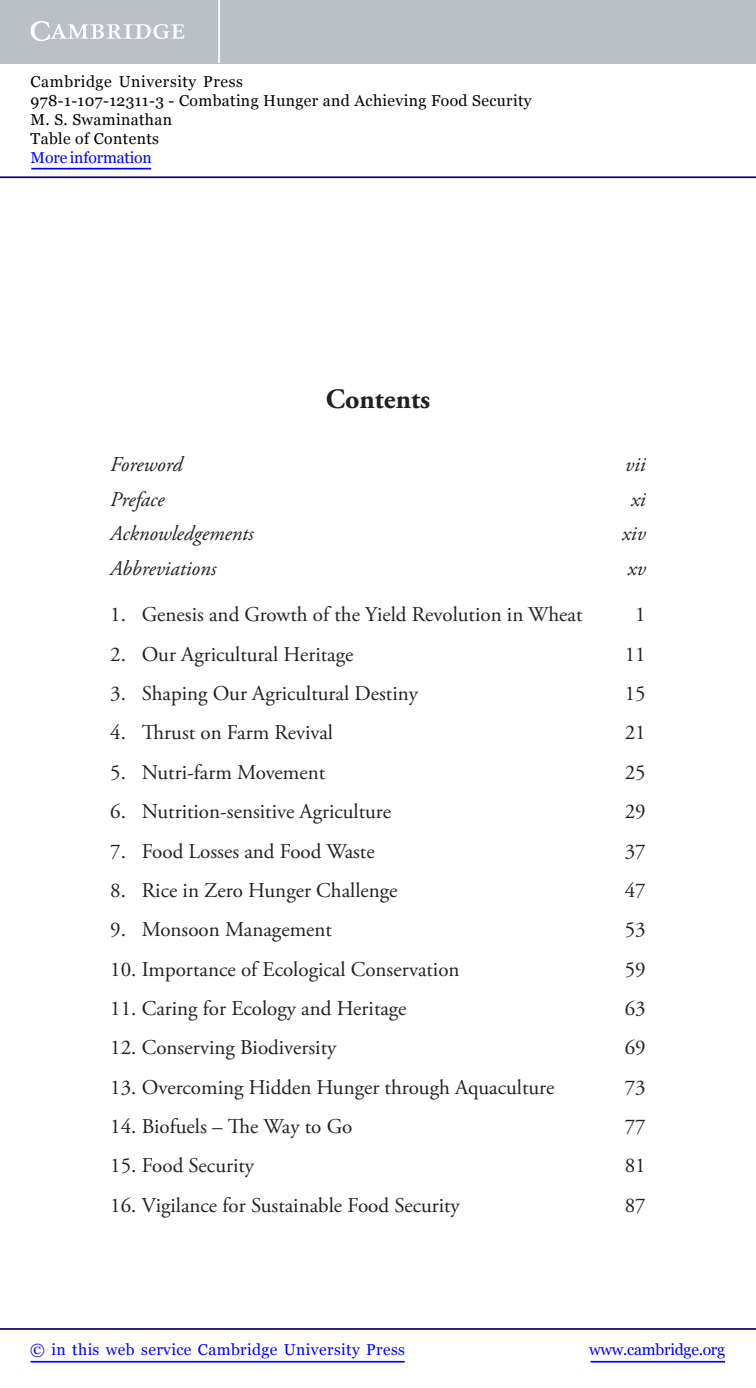
<style>
.page{position:relative;width:756px;height:1388px;background:#fff}
.page>*{position:absolute;margin:0;border:0;box-sizing:border-box;transform-origin:0 0}
.t1{font:700 28px "Adobe Garamond Pro";color:#231f20}
.t2{font:21px "Adobe Garamond Pro";color:#231f20}
.t3{font:italic 21px "Adobe Garamond Pro";color:#231f20}
.t4{font:15.75px/18.9px "Georgia";letter-spacing:.025em;color:#000}
.t5{font:15.75px "Georgia";letter-spacing:.025em;color:#00f}
.t6{font:15.75px "Georgia";letter-spacing:-.015em;color:#00f}
.t7{font:15.75px "Georgia";letter-spacing:-.01em;color:#00f}
</style>
<div class="page">
<hr style="left:591px;top:1361px;width:134px;height:1px;background:#00f">
<hr style="left:0;top:1328px;width:756px;height:2px;background:#150666">
<hr style="left:31px;top:1361px;width:374px;height:1px;background:#00f">
<div style="left:0;top:0;width:756px;height:63px;background:#bac0c6"></div>
<svg style="left:31px;top:21px;width:154px;height:20px"></svg>
<hr style="left:218px;top:0;width:2px;height:63px;background:#fff">
<hr style="left:0;top:176px;width:756px;height:2px;background:#150666">
<hr style="left:31px;top:168px;width:120px;height:1px;background:#00f">
<p class="t4" style="left:31px;top:73px;width:503px">Cambridge University Press<br>978-1-107-12311-3 - Combating Hunger and Achieving Food Security<br>M. S. Swaminathan<br>Table of Contents</p>
<p class="t7" style="left:31px;top:148px;width:123px">More information</p>
<p class="t1" style="left:326px;top:383px;width:106px">Contents</p>
<p class="t3" style="left:110px;top:452px;width:74px">Foreword</p>
<p class="t3" style="left:625px;top:452px;width:22px">vii</p>
<p class="t3" style="left:110px;top:486px;width:56px">Preface</p>
<p class="t3" style="left:631px;top:486px;width:16px">xi</p>
<p class="t3" style="left:110px;top:521px;width:145px">Acknowledgements</p>
<p class="t3" style="left:622px;top:521px;width:25px">xiv</p>
<p class="t3" style="left:110px;top:555px;width:107px">Abbreviations</p>
<p class="t3" style="left:628px;top:555px;width:19px">xv</p>
<p class="t2" style="left:110px;top:602px;width:474px">1. Genesis and Growth of the Yield Revolution in Wheat</p>
<p class="t2" style="left:635px;top:602px;width:12px">1</p>
<p class="t2" style="left:110px;top:641px;width:245px">2. Our Agricultural Heritage</p>
<p class="t2" style="left:625px;top:641px;width:22px">11</p>
<p class="t2" style="left:110px;top:681px;width:309px">3. Shaping Our Agricultural Destiny</p>
<p class="t2" style="left:625px;top:681px;width:22px">15</p>
<p class="t2" style="left:110px;top:720px;width:224px">4. Thrust on Farm Revival</p>
<p class="t2" style="left:625px;top:720px;width:22px">21</p>
<p class="t2" style="left:110px;top:759px;width:217px">5. Nutri-farm Movement</p>
<p class="t2" style="left:625px;top:759px;width:22px">25</p>
<p class="t2" style="left:110px;top:799px;width:282px">6. Nutrition-sensitive Agriculture</p>
<p class="t2" style="left:625px;top:799px;width:22px">29</p>
<p class="t2" style="left:110px;top:838px;width:266px">7. Food Losses and Food Waste</p>
<p class="t2" style="left:625px;top:838px;width:22px">37</p>
<p class="t2" style="left:110px;top:877px;width:289px">8. Rice in Zero Hunger Challenge</p>
<p class="t2" style="left:625px;top:877px;width:22px">47</p>
<p class="t2" style="left:110px;top:917px;width:223px">9. Monsoon Management</p>
<p class="t2" style="left:625px;top:917px;width:22px">53</p>
<p class="t2" style="left:110px;top:956px;width:351px">10. Importance of Ecological Conservation</p>
<p class="t2" style="left:625px;top:956px;width:22px">59</p>
<p class="t2" style="left:110px;top:996px;width:298px">11. Caring for Ecology and Heritage</p>
<p class="t2" style="left:625px;top:996px;width:22px">63</p>
<p class="t2" style="left:110px;top:1035px;width:228px">12. Conserving Biodiversity</p>
<p class="t2" style="left:625px;top:1035px;width:22px">69</p>
<p class="t2" style="left:110px;top:1074px;width:446px">13. Overcoming Hidden Hunger through Aquaculture</p>
<p class="t2" style="left:625px;top:1074px;width:22px">73</p>
<p class="t2" style="left:110px;top:1114px;width:244px">14. Biofuels – The Way to Go</p>
<p class="t2" style="left:625px;top:1114px;width:22px">77</p>
<p class="t2" style="left:110px;top:1153px;width:145px">15. Food Security</p>
<p class="t2" style="left:625px;top:1153px;width:22px">81</p>
<p class="t2" style="left:110px;top:1192px;width:351px">16. Vigilance for Sustainable Food Security</p>
<p class="t2" style="left:625px;top:1192px;width:22px">87</p>
<p class="t5" style="left:30px;top:1339px;width:376px">© in this web service Cambridge University Press</p>
<p class="t6" style="left:589px;top:1339px;width:137px">www.cambridge.org</p>
</div>
